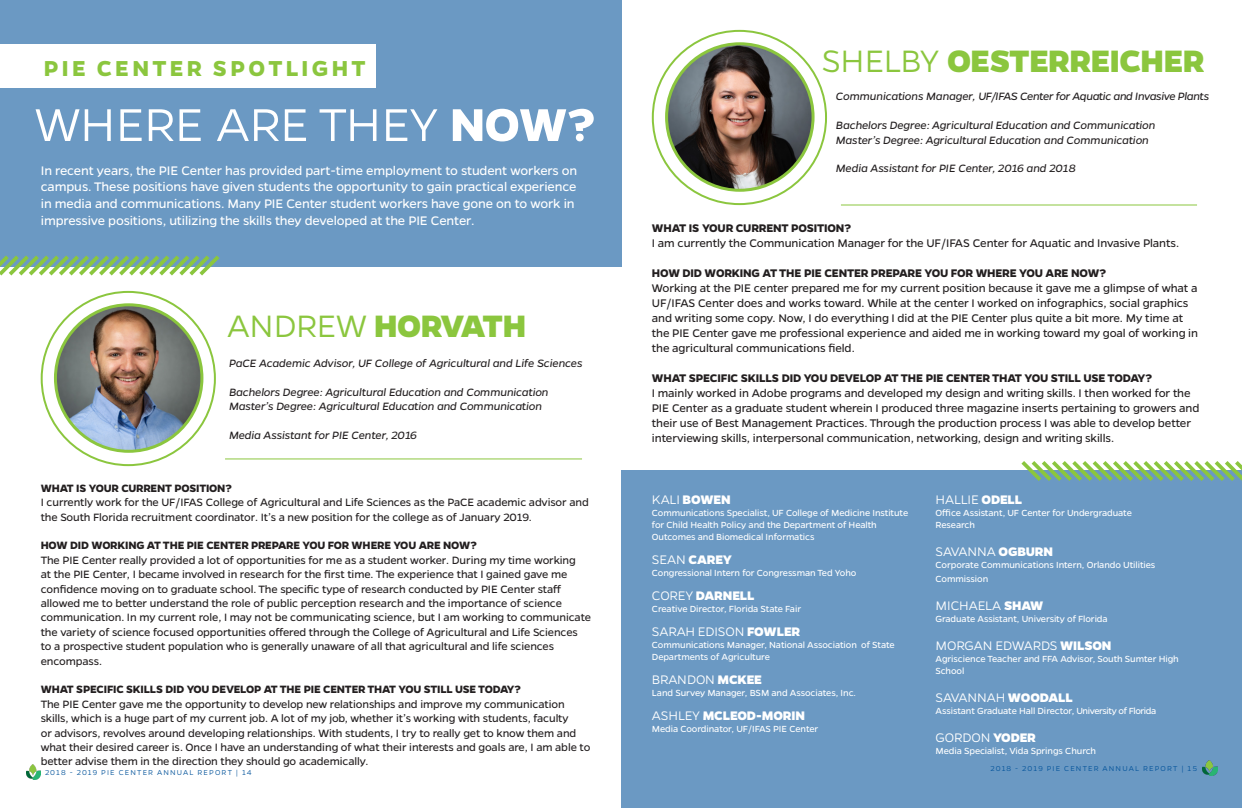
<style>
.page{position:relative;width:1242px;height:810px;background:#fff}
.page>*{position:absolute;margin:0;border:0;box-sizing:border-box;transform-origin:0 0}
.t1{font:300 52px "Gentona";letter-spacing:-.01em;color:#fff}
.t2{font:800 35px "Gentona";letter-spacing:-.015em;color:#8bc63e}
.Boxed_Gentona_Subhea{font:700 24.5px "Gentona";letter-spacing:.135em;color:#8bc63e}
.t3{font:14px/16.8px "Gentona";letter-spacing:-.01em;color:#fff}
.t4{font:300 14px "Gentona";letter-spacing:-.01em;color:#fff}
.t5{font:800 14px "Gentona";letter-spacing:-.01em;color:#fff}
.t6{font:12.5px/15px "Gentona";letter-spacing:-.01em;color:#231f20}
.t7{font:700 12.5px "Gentona";letter-spacing:-.015em;color:#231f20}
.t8{font:12px/14.4px "Gentona";letter-spacing:-.01em;color:#231f20}
.t9{font:italic 12px "Gentona";letter-spacing:-.01em;color:#231f20}
.t10{font:700 12px "Gentona";letter-spacing:-.015em;color:#231f20}
.t11{font:italic 12px "Gentona";letter-spacing:-.03em;color:#231f20}
.t12{font:10px/12px "Gentona";letter-spacing:-.01em;color:#fff}
.Boxed_Gentona_Subhea-2{font:300 8px "Gentona";letter-spacing:.145em;color:#01529a}
.s1{font-weight:700}
.s2{font-weight:300}
.s3{font-weight:800}
</style>
<div class="page">
<div style="left:621px;top:471px;width:621px;height:337px;background:#6b99c3"></div>
<img style="left:26px;top:765px;width:15px;height:14px">
<img style="left:1203px;top:761px;width:14px;height:14px">
<img style="left:667px;top:44px;width:146px;height:146px;border-radius:73px">
<div style="left:665px;top:42px;width:150px;height:150px;border:3px solid #8bc63e;border-radius:50%"></div>
<div style="left:0;top:0;width:621px;height:266px;background:#6b99c3"></div>
<div style="left:0;top:45px;width:376px;height:43px;background:#fff"></div>
<img style="left:55px;top:305px;width:147px;height:146px;border-radius:73px">
<div style="left:54px;top:303px;width:149px;height:150px;border:3px solid #8bc63e;border-radius:50%"></div>
<hr style="left:225px;top:458px;width:357px;height:1px;background:#8bc63e">
<hr style="left:841px;top:204px;width:356px;height:2px;background:#8bc63e">
<svg style="left:1017px;top:461px;width:225px;height:20px"></svg>
<svg style="left:0;top:255px;width:223px;height:21px"></svg>
<p class="Boxed_Gentona_Subhea" style="left:44px;top:54px;width:323px">PIE CENTER SPOTLIGHT</p>
<p class="t1" style="left:35px;top:95px;width:562px">WHERE ARE THEY <span class="s1">NOW?</span></p>
<p class="t3" style="left:41px;top:162px;width:538px">In recent years, the PIE Center has provided part-time employment to student workers on campus. These positions have given students the opportunity to gain practical experience in media and communications. Many PIE Center student workers have gone on to work in impressive positions, utilizing the skills they developed at the PIE Center.</p>
<p class="t2" style="left:227px;top:305px;width:300px"><span class="s2">ANDREW</span> HORVATH</p>
<p class="t9" style="left:229px;top:356px;width:355px">PaCE Academic Advisor, UF College of Agricultural and Life Sciences</p>
<p class="t9" style="left:229px;top:385px;width:321px">Bachelors Degree: Agricultural Education and Communication</p>
<p class="t9" style="left:229px;top:400px;width:314px">Master’s Degree: Agricultural Education and Communication</p>
<p class="t9" style="left:229px;top:428px;width:190px">Media Assistant for PIE Center, 2016</p>
<p class="t10" style="left:41px;top:481px;width:193px">WHAT IS YOUR CURRENT POSITION?</p>
<p class="t8" style="left:41px;top:495px;width:550px">I currently work for the UF/IFAS College of Agricultural and Life Sciences as the PaCE academic advisor and the South Florida recruitment coordinator. It’s a new position for the college as of January 2019.</p>
<p class="t10" style="left:41px;top:539px;width:438px">HOW DID WORKING AT THE PIE CENTER PREPARE YOU FOR WHERE YOU ARE NOW?</p>
<p class="t8" style="left:41px;top:553px;width:552px">The PIE Center really provided a lot of opportunities for me as a student worker. During my time working<br>at the PIE Center, I became involved in research for the first time. The experience that I gained gave me confidence moving on to graduate school. The specific type of research conducted by PIE Center staff allowed me to better understand the role of public perception research and the importance of science communication. In my current role, I may not be communicating science, but I am working to communicate the variety of science focused opportunities offered through the College of Agricultural and Life Sciences to a prospective student population who is generally unaware of all that agricultural and life sciences encompass.</p>
<p class="t10" style="left:41px;top:683px;width:482px">WHAT SPECIFIC SKILLS DID YOU DEVELOP AT THE PIE CENTER THAT YOU STILL USE TODAY?</p>
<p class="t8" style="left:41px;top:697px;width:551px">The PIE Center gave me the opportunity to develop new relationships and improve my communication skills, which is a huge part of my current job. A lot of my job, whether it’s working with students, faculty<br>or advisors, revolves around developing relationships. With students, I try to really get to know them and what their desired career is. Once I have an understanding of what their interests and goals are, I am able to better advise them in the direction they should go academically.</p>
<p class="Boxed_Gentona_Subhea-2" style="left:45px;top:768px;width:208px">2018 - 2019 PIE CENTER ANNUAL REPORT | 14</p>
<p class="t2" style="left:822px;top:40px;width:384px"><span class="s2">SHELBY</span> OESTERREICHER</p>
<p class="t11" style="left:836px;top:90px;width:375px">Communications Manager, UF/IFAS Center for Aquatic and Invasive Plants</p>
<p class="t9" style="left:836px;top:119px;width:321px">Bachelors Degree: Agricultural Education and Communication</p>
<p class="t9" style="left:836px;top:133px;width:314px">Master’s Degree: Agricultural Education and Communication</p>
<p class="t9" style="left:836px;top:162px;width:241px">Media Assistant for PIE Center, 2016 and 2018</p>
<p class="t7" style="left:652px;top:221px;width:201px">WHAT IS YOUR CURRENT POSITION?</p>
<p class="t6" style="left:652px;top:236px;width:529px">I am currently the Communication Manager for the UF/IFAS Center for Aquatic and Invasive Plants.</p>
<p class="t7" style="left:652px;top:266px;width:456px">HOW DID WORKING AT THE PIE CENTER PREPARE YOU FOR WHERE YOU ARE NOW?</p>
<p class="t6" style="left:652px;top:281px;width:548px">Working at the PIE center prepared me for my current position because it gave me a glimpse of what a UF/IFAS Center does and works toward. While at the center I worked on infographics, social graphics and writing some copy. Now, I do everything I did at the PIE Center plus quite a bit more. My time at the PIE Center gave me professional experience and aided me in working toward my goal of working in the agricultural communications field.</p>
<p class="t7" style="left:652px;top:371px;width:502px">WHAT SPECIFIC SKILLS DID YOU DEVELOP AT THE PIE CENTER THAT YOU STILL USE TODAY?</p>
<p class="t6" style="left:652px;top:386px;width:549px">I mainly worked in Adobe programs and developed my design and writing skills. I then worked for the PIE Center as a graduate student wherein I produced three magazine inserts pertaining to growers and their use of Best Management Practices. Through the production process I was able to develop better interviewing skills, interpersonal communication, networking, design and writing skills.</p>
<p class="t5" style="left:652px;top:491px;width:80px"><span class="s2">KALI</span> BOWEN</p>
<p class="t12" style="left:652px;top:507px;width:258px">Communications Specialist, UF College of Medicine Institute for Child Health Policy and the Department of Health<br>Outcomes and Biomedical Informatics</p>
<p class="t5" style="left:652px;top:551px;width:82px"><span class="s2">SEAN</span> CAREY</p>
<p class="t12" style="left:652px;top:567px;width:206px">Congressional Intern for Congressman Ted Yoho</p>
<p class="t5" style="left:652px;top:587px;width:104px"><span class="s2">COREY</span> DARNELL</p>
<p class="t12" style="left:652px;top:603px;width:151px">Creative Director, Florida State Fair</p>
<p class="t4" style="left:652px;top:623px;width:150px">SARAH EDISON <span class="s3">FOWLER</span></p>
<p class="t12" style="left:652px;top:639px;width:244px">Communications Manager, National Association of State<br>Departments of Agriculture</p>
<p class="t4" style="left:652px;top:671px;width:112px">BRANDON <span class="s3">MCKEE</span></p>
<p class="t12" style="left:652px;top:687px;width:206px">Land Survey Manager, BSM and Associates, Inc.</p>
<p class="t5" style="left:652px;top:707px;width:155px"><span class="s2">ASHLEY</span> MCLEOD-MORIN</p>
<p class="t12" style="left:652px;top:723px;width:168px">Media Coordinator, UF/IFAS PIE Center</p>
<p class="t4" style="left:936px;top:492px;width:88px">HALLIE <span class="s3">ODELL</span></p>
<p class="t12" style="left:936px;top:507px;width:198px">Office Assistant, UF Center for Undergraduate</p>
<p class="t12" style="left:936px;top:519px;width:41px">Research</p>
<p class="t4" style="left:936px;top:544px;width:119px">SAVANNA <span class="s3">OGBURN</span></p>
<p class="t12" style="left:936px;top:558px;width:221px;line-height:14px">Corporate Communications Intern, Orlando Utilities<br>Commission</p>
<p class="t4" style="left:936px;top:598px;width:109px">MICHAELA <span class="s3">SHAW</span></p>
<p class="t12" style="left:936px;top:613px;width:174px">Graduate Assistant, University of Florida</p>
<p class="t4" style="left:936px;top:638px;width:177px">MORGAN EDWARDS <span class="s3">WILSON</span></p>
<p class="t12" style="left:936px;top:653px;width:245px">Agriscience Teacher and FFA Advisor, South Sumter High<br>School</p>
<p class="t4" style="left:936px;top:690px;width:139px">SAVANNAH <span class="s3">WOODALL</span></p>
<p class="t12" style="left:936px;top:705px;width:222px">Assistant Graduate Hall Director, University of Florida</p>
<p class="t4" style="left:936px;top:730px;width:102px">GORDON <span class="s3">YODER</span></p>
<p class="t12" style="left:936px;top:745px;width:162px">Media Specialist, Vida Springs Church</p>
<p class="Boxed_Gentona_Subhea-2" style="left:990px;top:764px;width:208px">2018 - 2019 PIE CENTER ANNUAL REPORT | 15</p>
</div>
